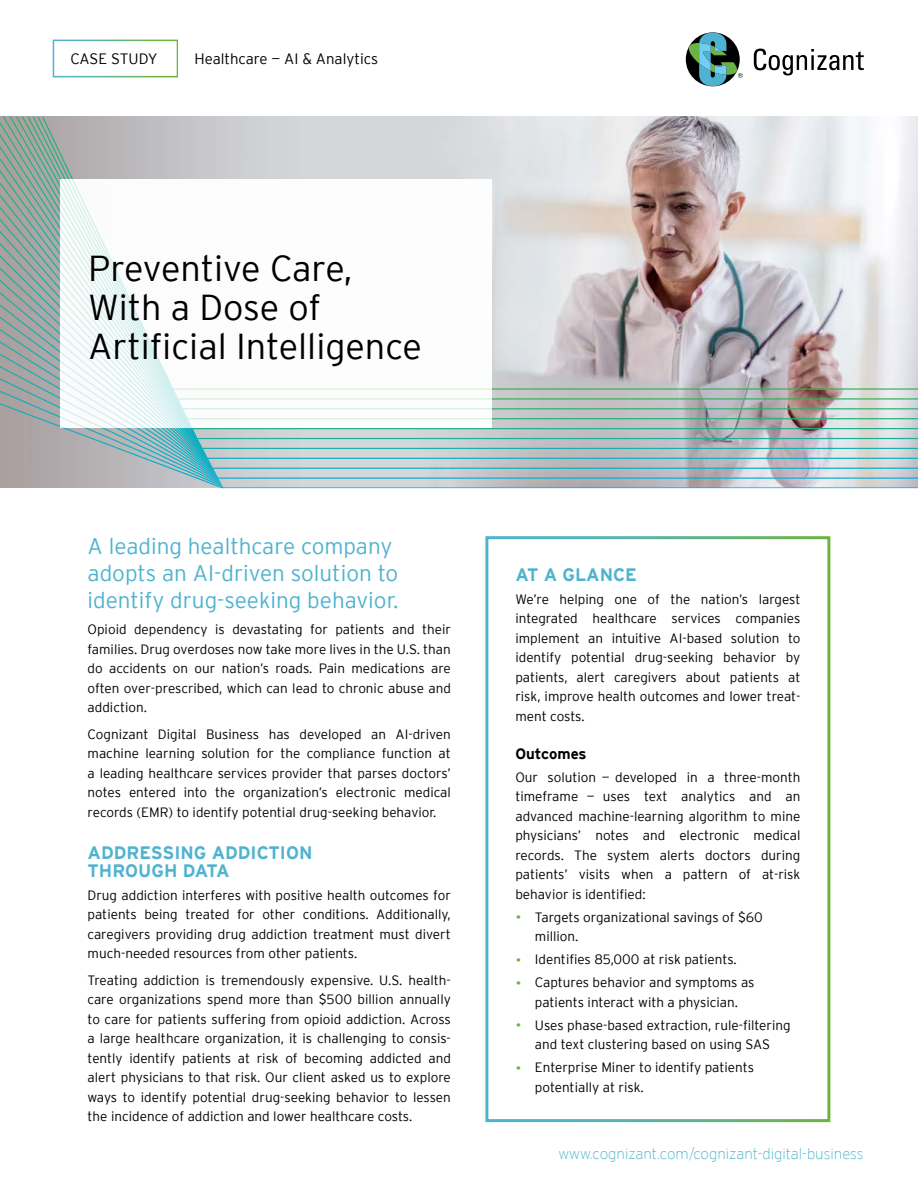
<style>
.page{position:relative;width:918px;height:1188px;background:#fff}
.page>*{position:absolute;margin:0;border:0;box-sizing:border-box;transform-origin:0 0}
.Cover_Page_headline{font:300 36px/39px "Interstate";color:#000}
.Lead-In_Subhead_15_1{font:300 22.5px/27px "Interstate";color:#4fb3cf}
.Subhead_1_12_12_Blue{font:700 18px/18px "Interstate";color:#4fb3cf}
.Cover_Footer_and_Dat{font:200 15px "Interstate";color:#4fb3cf}
.Cover_Page_Header_Le{font:300 15px "Interstate";color:#000}
.Subhead_2_10_12_Blac{font:700 15px "Interstate";color:#000}
.Body_9_13{font:300 13.5px/19.5px "Interstate";color:#000;text-align:justify}
.s1{font-size:16.5px;color:#6cb33f}
</style>
<div class="page">
<img style="left:0;top:117px;width:918px;height:151px">
<img style="left:0;top:268px;width:918px;height:220px">
<svg style="left:0;top:122px;width:201px;height:324px"></svg>
<svg style="left:3px;top:117px;width:197px;height:327px;background:#97a5a2"></svg>
<svg style="left:9px;top:117px;width:190px;height:325px;background:#97a5a2"></svg>
<svg style="left:16px;top:117px;width:182px;height:323px;background:#96a5a1"></svg>
<svg style="left:22px;top:117px;width:175px;height:322px;background:#96a7a4"></svg>
<svg style="left:27px;top:117px;width:169px;height:320px;background:#94a7a3"></svg>
<svg style="left:32px;top:117px;width:163px;height:318px;background:#93a8a6"></svg>
<svg style="left:37px;top:117px;width:157px;height:316px;background:#91a9a7"></svg>
<svg style="left:42px;top:117px;width:151px;height:314px;background:#a8b2b2"></svg>
<svg style="left:754px;top:49px;width:110px;height:26px"></svg>
<svg style="left:686px;top:33px;width:57px;height:53px"></svg>
<div style="left:53px;top:40px;width:125px;height:37px;border:2px solid #fff"></div>
<div style="left:60px;top:180px;width:432px;height:248px;background:#fff"></div>
<div style="left:485px;top:536px;width:345px;height:586px;border:3px solid #fff"></div>
<p class="Cover_Page_Header_Le" style="left:70px;top:51px;width:89px">CASE STUDY</p>
<p class="Cover_Page_Header_Le" style="left:194px;top:51px;width:185px">Healthcare — AI &amp; Analytics</p>
<p class="Cover_Page_headline" style="left:88px;top:248px;width:335px">Preventive Care,<br>With a Dose of<br>Artificial Intelligence</p>
<p class="Lead-In_Subhead_15_1" style="left:88px;top:533px;width:312px">A leading healthcare company adopts an AI-driven solution to identify drug-seeking behavior.</p>
<p class="Body_9_13" style="left:88px;top:620px;width:365px">Opioid dependency is devastating for patients and their families. Drug overdoses now take more lives in the U.S. than do accidents on our nation’s roads. Pain medications are often over-prescribed, which can lead to chronic abuse and addiction.</p>
<p class="Body_9_13" style="left:88px;top:724px;width:365px">Cognizant Digital Business has developed an AI-driven machine learning solution for the compliance function at a leading healthcare services provider that parses doctors’ notes entered into the organization’s electronic medical records (EMR) to identify potential drug-seeking behavior.</p>
<p class="Subhead_1_12_12_Blue" style="left:88px;top:844px;width:226px">ADDRESSING ADDICTION<br>THROUGH DATA</p>
<p class="Body_9_13" style="left:88px;top:885px;width:365px">Drug addiction interferes with positive health outcomes for patients being treated for other conditions. Additionally, caregivers providing drug addiction treatment must divert much-needed resources from other patients.</p>
<p class="Body_9_13" style="left:88px;top:970px;width:365px">Treating addiction is tremendously expensive. U.S. health&shy;care organizations spend more than $500 billion annually to care for patients suffering from opioid addiction. Across a large healthcare organization, it is challenging to consis&shy;tently identify patients at risk of becoming addicted and alert physicians to that risk. Our client asked us to explore ways to identify potential drug-seeking behavior to lessen the incidence of addiction and lower healthcare costs.</p>
<p class="Subhead_1_12_12_Blue" style="left:515px;top:565px;width:123px">AT A GLANCE</p>
<p class="Body_9_13" style="left:515px;top:589px;width:287px">We’re helping one of the nation’s largest integrated healthcare services companies implement an intuitive AI-based solution to identify potential drug-seeking behavior by patients, alert caregivers about patients at risk, improve health outcomes and lower treat&shy;ment costs.</p>
<p class="Subhead_2_10_12_Blac" style="left:515px;top:745px;width:73px">Outcomes</p>
<p class="Body_9_13" style="left:515px;top:767px;width:287px">Our solution — developed in a three-month timeframe — uses text analytics and an advanced machine-learning algorithm to mine physicians’ notes and electronic medical records. The system alerts doctors during patients’ visits when a pattern of at-risk behavior is identified:</p>
<p class="Body_9_13" style="left:535px;top:907px;width:229px;text-indent:-20px"><span class="s1">•</span> Targets organizational savings of $60 million.</p>
<p class="Body_9_13" style="left:515px;top:950px;width:223px"><span class="s1">•</span> Identifies 85,000 at risk patients.</p>
<p class="Body_9_13" style="left:515px;top:973px;width:241px;text-align:center"><span class="s1">•</span> Captures behavior and symptoms as patients interact with a physician.</p>
<p class="Body_9_13" style="left:515px;top:1015px;width:277px;text-align:center"><span class="s1">•</span> Uses phase-based extraction, rule-filtering and text clustering based on using SAS</p>
<p class="Body_9_13" style="left:535px;top:1058px;width:221px;text-indent:-20px"><span class="s1">•</span> Enterprise Miner to identify patients potentially at risk.</p>
<p class="Cover_Footer_and_Dat" style="left:559px;top:1146px;width:307px">www.cognizant.com/cognizant-digital-business</p>
</div>
